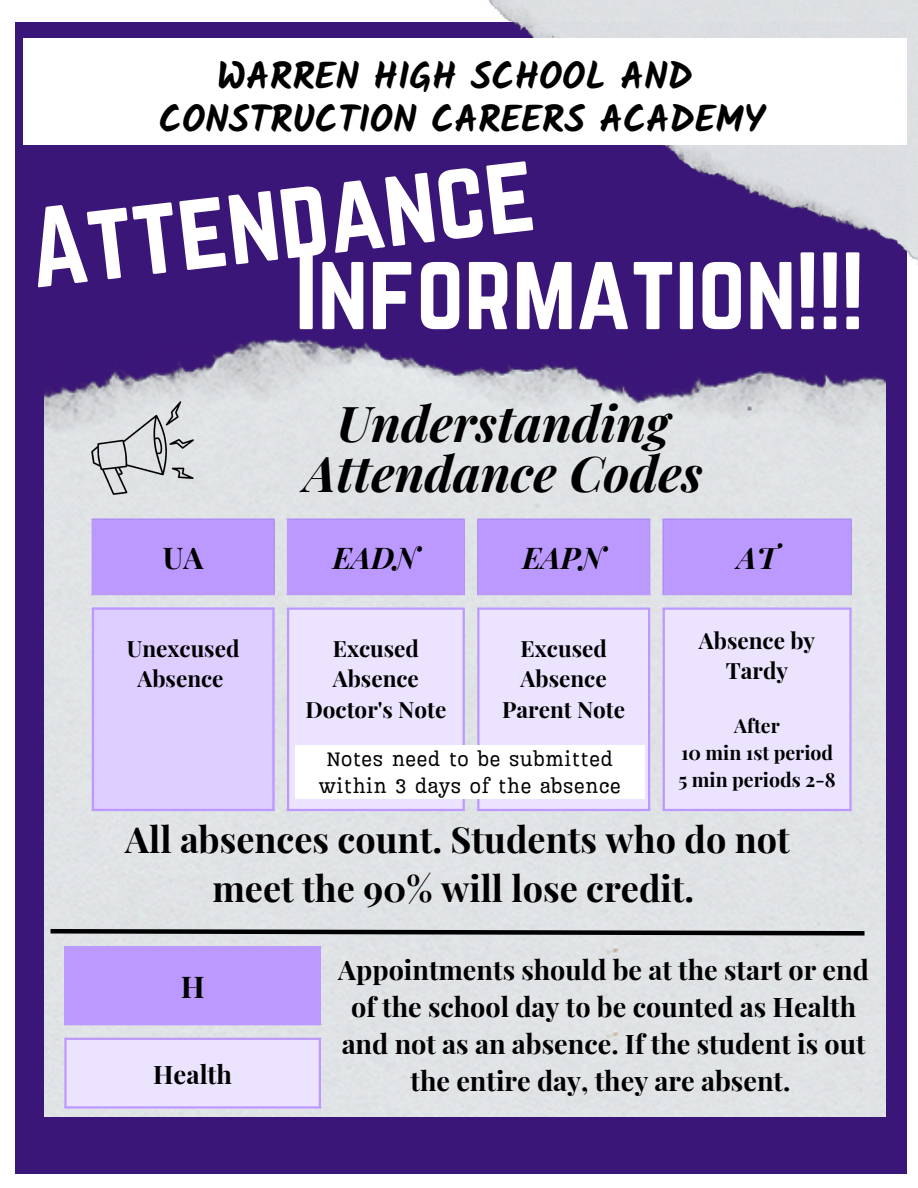
<style>
.page{position:relative;width:918px;height:1188px;background:#fff}
.page>*{position:absolute;margin:0;border:0;box-sizing:border-box;transform-origin:0 0}
.t1{font:99px "Norwester";color:#fff}
.t2{font:96px "Norwester";color:#fff}
.t3{font:italic 700 49.5px/49.5px "Playfair Display";color:#000;text-align:center}
.t4{font:700 37.5px/42.8px "Kalam";color:#000;text-align:center}
.t5{font:700 36px/49.5px "Playfair Display";color:#000;text-align:center}
.t6{font:italic 700 30px "Playfair Display";color:#000}
.t7{font:700 30px "Playfair Display";color:#000}
.t8{font:700 27px/37.2px "Playfair Display";color:#000;text-align:center}
.t9{font:700 25.5px "Playfair Display";color:#000}
.t10{font:700 22.5px/30.3px "Playfair Display";color:#000;text-align:center}
.t11{font:19.5px/27px "Carollo Playscript";color:#000;text-align:center}
.t12{font:700 19.5px "Playfair Display";color:#000}
</style>
<div class="page">
<div style="left:15px;top:22px;width:891px;height:1152px;background:#3b1679"></div>
<img style="left:45px;top:338px;width:840px;height:778px">
<img style="left:314px;top:0;width:604px;height:350px">
<div style="left:23px;top:38px;width:883px;height:107px;background:#fff"></div>
<img style="left:92px;top:402px;width:101px;height:93px">
<svg style="left:46px;top:927px;width:823px;height:11px;background:#848688"></svg>
<div style="left:93px;top:519px;width:758px;height:76px;background:#b9f"></div>
<div style="left:92px;top:607px;width:183px;height:204px;background:#decdff"></div>
<div style="left:289px;top:607px;width:560px;height:204px;background:#ece3ff"></div>
<hr style="left:92px;top:520px;width:1px;height:74px;background:#b9f">
<hr style="left:273px;top:520px;width:2px;height:74px;background:#b9f">
<hr style="left:92px;top:519px;width:183px;height:1px;background:#b9f">
<hr style="left:92px;top:594px;width:183px;height:1px;background:#b9f">
<hr style="left:287px;top:520px;width:1px;height:74px;background:#b9f">
<hr style="left:464px;top:520px;width:1px;height:74px;background:#b9f">
<hr style="left:287px;top:519px;width:178px;height:1px;background:#b9f">
<hr style="left:287px;top:594px;width:178px;height:1px;background:#b9f">
<hr style="left:477px;top:520px;width:1px;height:74px;background:#b9f">
<hr style="left:649px;top:520px;width:1px;height:74px;background:#b9f">
<hr style="left:477px;top:519px;width:173px;height:1px;background:#b9f">
<hr style="left:477px;top:594px;width:173px;height:1px;background:#b9f">
<hr style="left:663px;top:520px;width:1px;height:74px;background:#b9f">
<hr style="left:851px;top:520px;width:1px;height:74px;background:#b9f">
<hr style="left:663px;top:519px;width:189px;height:1px;background:#b9f">
<hr style="left:663px;top:594px;width:189px;height:1px;background:#b9f">
<hr style="left:92px;top:610px;width:2px;height:199px;background:#b9f">
<hr style="left:272px;top:610px;width:3px;height:199px;background:#b9f">
<hr style="left:92px;top:607px;width:183px;height:3px;background:#b9f">
<hr style="left:92px;top:809px;width:183px;height:2px;background:#b9f">
<hr style="left:287px;top:610px;width:2px;height:199px;background:#b9f">
<hr style="left:463px;top:610px;width:2px;height:199px;background:#b9f">
<hr style="left:287px;top:607px;width:178px;height:3px;background:#b9f">
<hr style="left:287px;top:809px;width:178px;height:2px;background:#b9f">
<hr style="left:477px;top:610px;width:2px;height:199px;background:#b9f">
<hr style="left:648px;top:610px;width:2px;height:199px;background:#b9f">
<hr style="left:477px;top:607px;width:173px;height:3px;background:#b9f">
<hr style="left:477px;top:809px;width:173px;height:2px;background:#b9f">
<hr style="left:663px;top:610px;width:2px;height:199px;background:#b9f">
<hr style="left:849px;top:610px;width:3px;height:199px;background:#b9f">
<hr style="left:663px;top:607px;width:189px;height:3px;background:#b9f">
<hr style="left:663px;top:809px;width:189px;height:2px;background:#b9f">
<div style="left:64px;top:947px;width:257px;height:78px;background:#b9f"></div>
<div style="left:64px;top:1038px;width:257px;height:71px;background:#ece3ff"></div>
<hr style="left:64px;top:1040px;width:3px;height:66px;background:#b9f">
<hr style="left:319px;top:1040px;width:2px;height:66px;background:#b9f">
<hr style="left:64px;top:1038px;width:257px;height:2px;background:#b9f">
<hr style="left:64px;top:1106px;width:257px;height:3px;background:#b9f">
<div style="left:295px;top:745px;width:350px;height:54px;background:#fff"></div>
<h4 class="t4" style="left:159px;top:55px;width:608px">WARREN HIGH SCHOOL AND<br>CONSTRUCTION CAREERS ACADEMY</h4>
<p class="t1" style="left:22px;top:191px;width:509px;rotate:-7deg">Attendance</p>
<p class="t2" style="left:295px;top:233px;width:571px">Information!!!</p>
<p class="t3" style="left:304px;top:397px;width:400px">Understanding<br>Attendance Codes</p>
<p class="t7" style="left:163px;top:537px;width:42px">UA</p>
<p class="t6" style="left:333px;top:537px;width:88px">EADN</p>
<h2 class="t6" style="left:523px;top:537px;width:84px">EAPN</h2>
<p class="t6" style="left:737px;top:537px;width:42px">AT</p>
<p class="t10" style="left:127px;top:632px;width:114px">Unexcused<br>Absence</p>
<p class="t10" style="left:305px;top:632px;width:142px">Excused<br>Absence<br>Doctor's Note</p>
<p class="t10" style="left:521px;top:632px;width:88px;text-align:left">Excused<br>Absence</p>
<p class="t10" style="left:502px;top:693px;width:125px">Parent Note</p>
<h1 class="t11" style="left:319px;top:746px;width:304px">Notes need to be submitted within 3 days of the absence</h1>
<p class="t10" style="left:699px;top:624px;width:118px">Absence by<br>Tardy</p>
<p class="t12" style="left:734px;top:712px;width:47px">After</p>
<p class="t12" style="left:681px;top:739px;width:154px">10 min 1st period</p>
<p class="t12" style="left:678px;top:766px;width:159px">5 min periods 2-8</p>
<p class="t5" style="left:125px;top:813px;width:666px">All absences count. Students who do not meet the 90% will lose credit.</p>
<p class="t7" style="left:181px;top:966px;width:25px">H</p>
<p class="t9" style="left:153px;top:1056px;width:80px">Health</p>
<h5 class="t8" style="left:338px;top:950px;width:532px">Appointments should be at the start or end of the school day to be counted as Health and not as an absence. If the student is out the entire day, they are absent.</h5>
</div>
